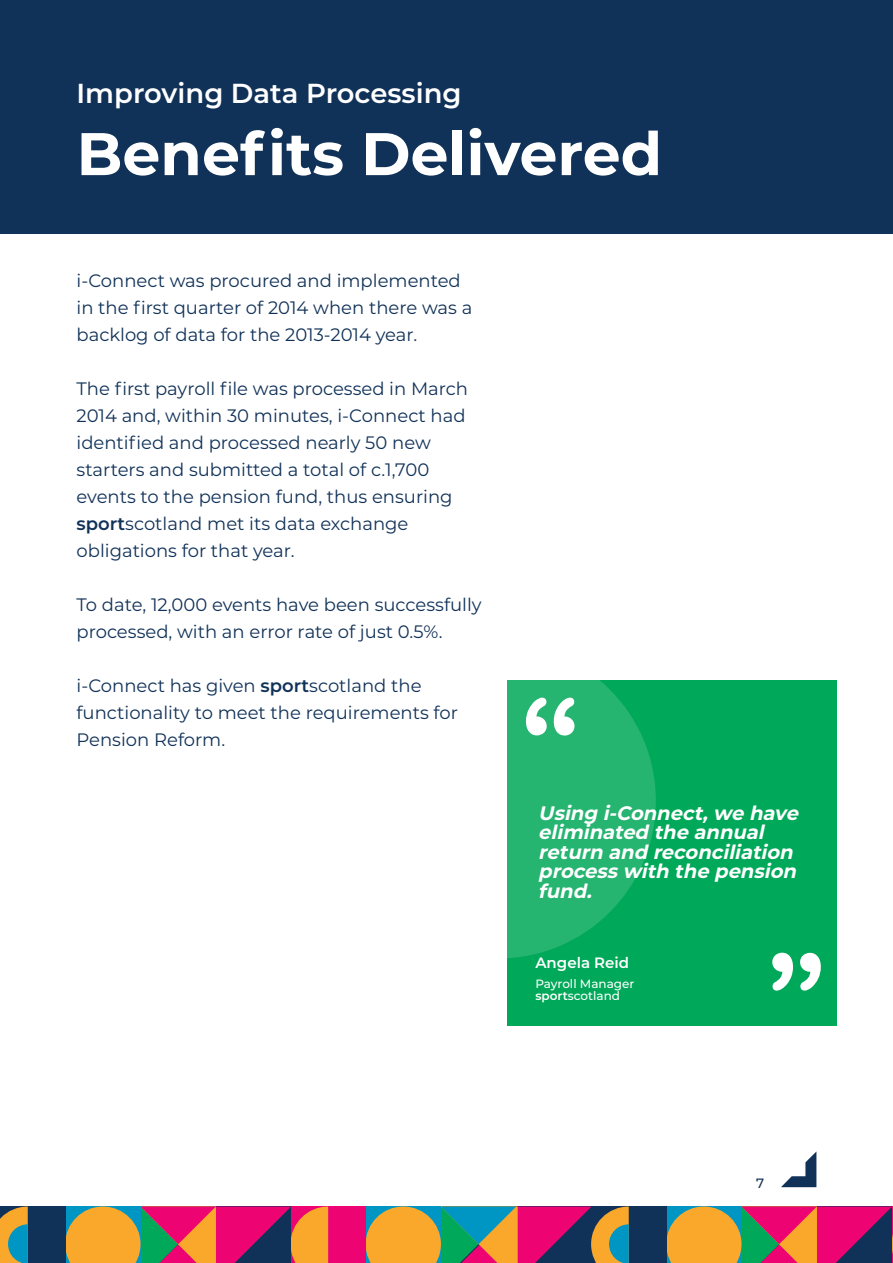
<style>
.page{position:relative;width:893px;height:1263px;background:#fff}
.page>*{position:absolute;margin:0;border:0;box-sizing:border-box;transform-origin:0 0}
.t1{font:700 60px "Montserrat";color:#fff}
.t2{font:600 27.45px "Montserrat";color:#fff}
.t3{font:italic 700 19.5px/19.5px "Montserrat";color:#fff}
.t4{font:18px/27px "Montserrat";color:#113258}
.t5{font:600 15px "Montserrat";color:#fff}
.t6{font:500 13.5px "Montserrat";color:#113258}
.t7{font:500 12px/12px "Montserrat";color:#fff}
.s1{font-weight:600}
</style>
<div class="page">
<svg style="left:781px;top:1152px;width:35px;height:35px"></svg>
<div style="left:508px;top:680px;width:329px;height:346px;background:#00a859"></div>
<svg style="left:341px;top:643px;width:315px;height:315px"></svg>
<div style="left:0;top:0;width:893px;height:234px;background:#113258"></div>
<div style="left:290px;top:1206px;width:76px;height:57px;background:#ed0372"></div>
<svg style="left:65px;top:1206px;width:263px;height:57px"></svg>
<div style="left:0;top:1206px;width:65px;height:57px;background:#113258"></div>
<svg style="left:0;top:1206px;width:28px;height:57px"></svg>
<svg style="left:666px;top:1206px;width:227px;height:57px"></svg>
<div style="left:591px;top:1206px;width:75px;height:57px;background:#113258"></div>
<svg style="left:366px;top:1206px;width:263px;height:57px"></svg>
<svg style="left:526px;top:698px;width:48px;height:37px"></svg>
<svg style="left:772px;top:953px;width:49px;height:37px"></svg>
<p class="t2" style="left:77px;top:74px;width:387px">Improving Data Processing</p>
<p class="t1" style="left:77px;top:111px;width:587px">Benefits Delivered</p>
<p class="t4" style="left:77px;top:267px;width:397px">i-Connect was procured and implemented in the first quarter of 2014 when there was a backlog of data for the 2013-2014 year.</p>
<p class="t4" style="left:77px;top:375px;width:393px">The first payroll file was processed in March 2014 and, within 30 minutes, i-Connect had identified and processed nearly 50 new starters and submitted a total of c.1,700 events to the pension fund, thus ensuring <span class="s1">sport</span>scotland met its data exchange obligations for that year.</p>
<p class="t4" style="left:77px;top:591px;width:407px">To date, 12,000 events have been successfully processed, with an error rate of just 0.5%.</p>
<p class="t4" style="left:77px;top:672px;width:383px">i-Connect has given <span class="s1">sport</span>scotland the functionality to meet the requirements for<br>Pension Reform.</p>
<p class="t3" style="left:538px;top:802px;width:267px">Using i-Connect,we have eliminated the annual return and reconciliation process with the pension fund.</p>
<p class="t5" style="left:535px;top:952px;width:95px">Angela Reid</p>
<p class="t7" style="left:535px;top:977px;width:101px">Payroll Manager <span class="s1">sport</span>scotland</p>
<p class="t6" style="left:756px;top:1173px;width:10px">7</p>
</div>
